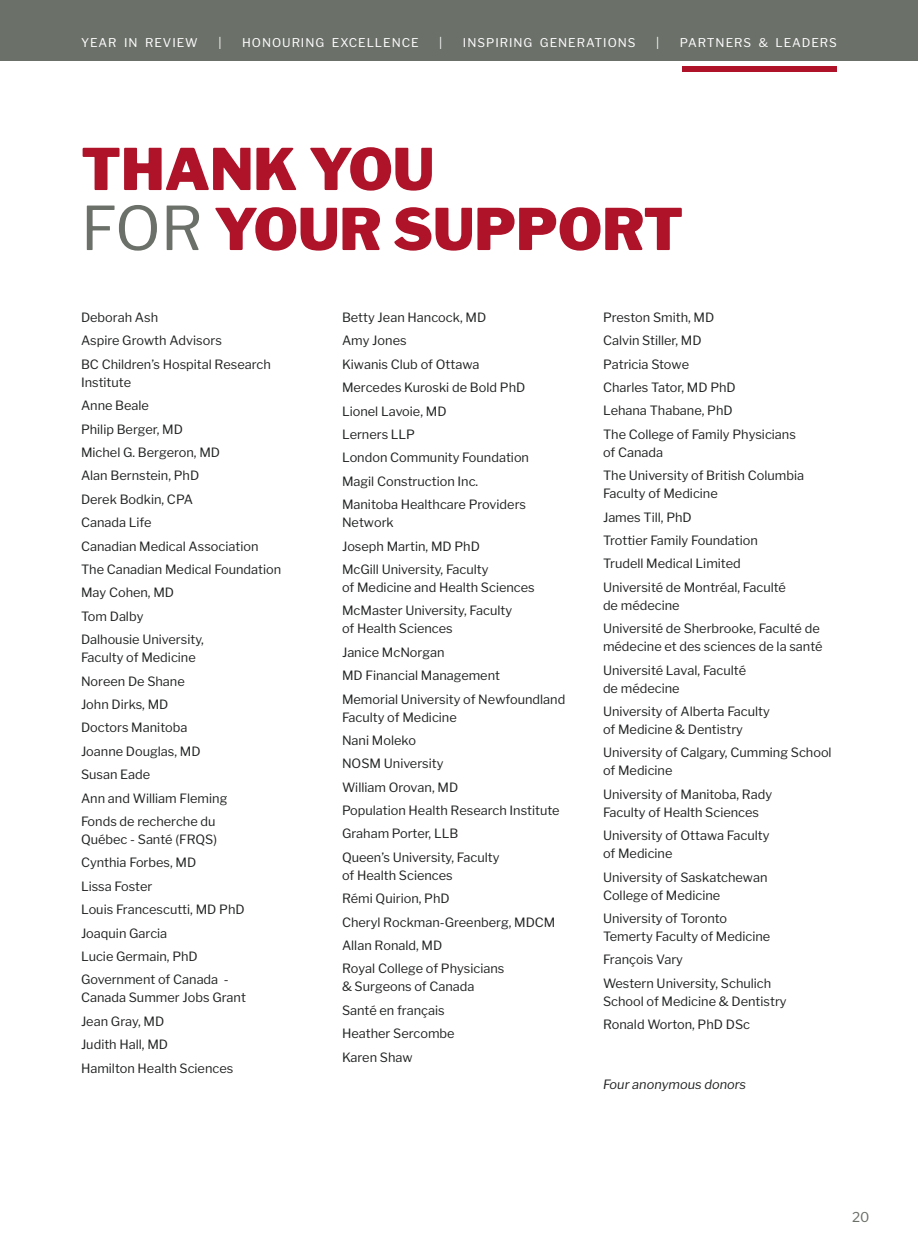
<style>
.page{position:relative;width:918px;height:1242px;background:#fff}
.page>*{position:absolute;margin:0;border:0;box-sizing:border-box;transform-origin:0 0}
.t1{font:900 57px/60px "Libre Franklin";color:#ae132a}
.t2{font:13.5px "Libre Franklin";color:#6b7069}
.t3{font:12.75px/23.4px "Libre Franklin";color:#212322}
.t4{font:italic 12.75px "Libre Franklin";color:#212322}
.t5{font:12px "Libre Franklin";letter-spacing:.08em;color:#fff}
.s1{font-weight:400;font-size:60px;color:#6b7069}
</style>
<div class="page">
<div style="left:682px;top:66px;width:154px;height:5px;background:#ae132a"></div>
<div style="left:0;top:0;width:918px;height:60px;background:#6b7069"></div>
<p class="t5" style="left:81px;top:36px;width:118px">YEAR IN REVIEW</p>
<p class="t5" style="left:218px;top:36px;width:5px">|</p>
<p class="t5" style="left:242px;top:36px;width:178px">HONOURING EXCELLENCE</p>
<p class="t5" style="left:439px;top:36px;width:5px">|</p>
<p class="t5" style="left:463px;top:36px;width:174px">INSPIRING GENERATIONS</p>
<p class="t5" style="left:656px;top:36px;width:5px">|</p>
<p class="t5" style="left:680px;top:36px;width:159px">PARTNERS &amp; LEADERS</p>
<h1 class="t1" style="left:81px;top:140px;width:604px">THANK YOU<br><span class="s1">FOR</span> YOUR SUPPORT</h1>
<p class="t3" style="left:81px;top:306px;width:191px">Deborah Ash<br>Aspire Growth Advisors<br>BC Children’s Hospital Research</p>
<p class="t3" style="left:81px;top:371px;width:202px">Institute<br>Anne Beale<br>Philip Berger, MD<br>Michel G. Bergeron, MD<br>Alan Bernstein, PhD<br>Derek Bodkin, CPA<br>Canada Life<br>Canadian Medical Association<br>The Canadian Medical Foundation<br>May Cohen, MD<br>Tom Dalby<br>Dalhousie University,</p>
<p class="t3" style="left:81px;top:646px;width:148px">Faculty of Medicine<br>Noreen De Shane<br>John Dirks, MD<br>Doctors Manitoba<br>Joanne Douglas, MD<br>Susan Eade<br>Ann and William Fleming<br>Fonds de recherche du</p>
<p class="t3" style="left:81px;top:828px;width:165px">Québec - Santé (FRQS)<br>Cynthia Forbes, MD<br>Lissa Foster<br>Louis Francescutti, MD PhD<br>Joaquin Garcia<br>Lucie Germain, PhD<br>Government of Canada -</p>
<p class="t3" style="left:81px;top:986px;width:166px">Canada Summer Jobs Grant<br>Jean Gray, MD<br>Judith Hall, MD<br>Hamilton Health Sciences</p>
<p class="t3" style="left:342px;top:306px;width:189px">Betty Jean Hancock, MD<br>Amy Jones<br>Kiwanis Club of Ottawa<br>Mercedes Kuroski de Bold PhD<br>Lionel Lavoie, MD<br>Lerners LLP<br>London Community Foundation<br>Magil Construction Inc.<br>Manitoba Healthcare Providers</p>
<p class="t3" style="left:342px;top:511px;width:148px">Network<br>Joseph Martin, MD PhD<br>McGill University, Faculty</p>
<p class="t3" style="left:342px;top:576px;width:194px">of Medicine and Health Sciences<br>McMaster University, Faculty</p>
<p class="t3" style="left:342px;top:617px;width:225px">of Health Sciences<br>Janice McNorgan<br>MD Financial Management<br>Memorial University of Newfoundland</p>
<p class="t3" style="left:342px;top:705px;width:219px">Faculty of Medicine<br>Nani Moleko<br>NOSM University<br>William Orovan, MD<br>Population Health Research Institute<br>Graham Porter, LLB<br>Queen’s University, Faculty</p>
<p class="t3" style="left:342px;top:864px;width:215px">of Health Sciences<br>Rémi Quirion, PhD<br>Cheryl Rockman-Greenberg, MDCM<br>Allan Ronald, MD<br>Royal College of Physicians</p>
<p class="t3" style="left:342px;top:975px;width:134px">&amp; Surgeons of Canada<br>Santé en français<br>Heather Sercombe<br>Karen Shaw</p>
<p class="t3" style="left:603px;top:306px;width:194px">Preston Smith, MD<br>Calvin Stiller, MD<br>Patricia Stowe<br>Charles Tator, MD PhD<br>Lehana Thabane, PhD<br>The College of Family Physicians</p>
<p class="t3" style="left:603px;top:441px;width:203px">of Canada<br>The University of British Columbia</p>
<p class="t3" style="left:603px;top:482px;width:184px">Faculty of Medicine<br>James Till, PhD<br>Trottier Family Foundation<br>Trudell Medical Limited<br>Université de Montréal, Faculté</p>
<p class="t3" style="left:603px;top:594px;width:218px">de médecine<br>Université de Sherbrooke, Faculté de</p>
<p class="t3" style="left:603px;top:635px;width:221px">médecine et des sciences de la santé<br>Université Laval, Faculté</p>
<p class="t3" style="left:603px;top:676px;width:168px">de médecine<br>University of Alberta Faculty</p>
<p class="t3" style="left:603px;top:718px;width:230px">of Medicine &amp; Dentistry<br>University of Calgary, Cumming School</p>
<p class="t3" style="left:603px;top:759px;width:171px">of Medicine<br>University of Manitoba, Rady</p>
<p class="t3" style="left:603px;top:801px;width:168px">Faculty of Health Sciences<br>University of Ottawa Faculty</p>
<p class="t3" style="left:603px;top:842px;width:166px">of Medicine<br>University of Saskatchewan</p>
<p class="t3" style="left:603px;top:883px;width:126px">College of Medicine<br>University of Toronto</p>
<p class="t3" style="left:603px;top:925px;width:170px">Temerty Faculty of Medicine<br>François Vary<br>Western University, Schulich</p>
<p class="t3" style="left:603px;top:990px;width:185px">School of Medicine &amp; Dentistry<br>Ronald Worton, PhD DSc</p>
<p class="t4" style="left:603px;top:1077px;width:145px">Four anonymous donors</p>
<p class="t2" style="left:852px;top:1209px;width:19px">20</p>
</div>
